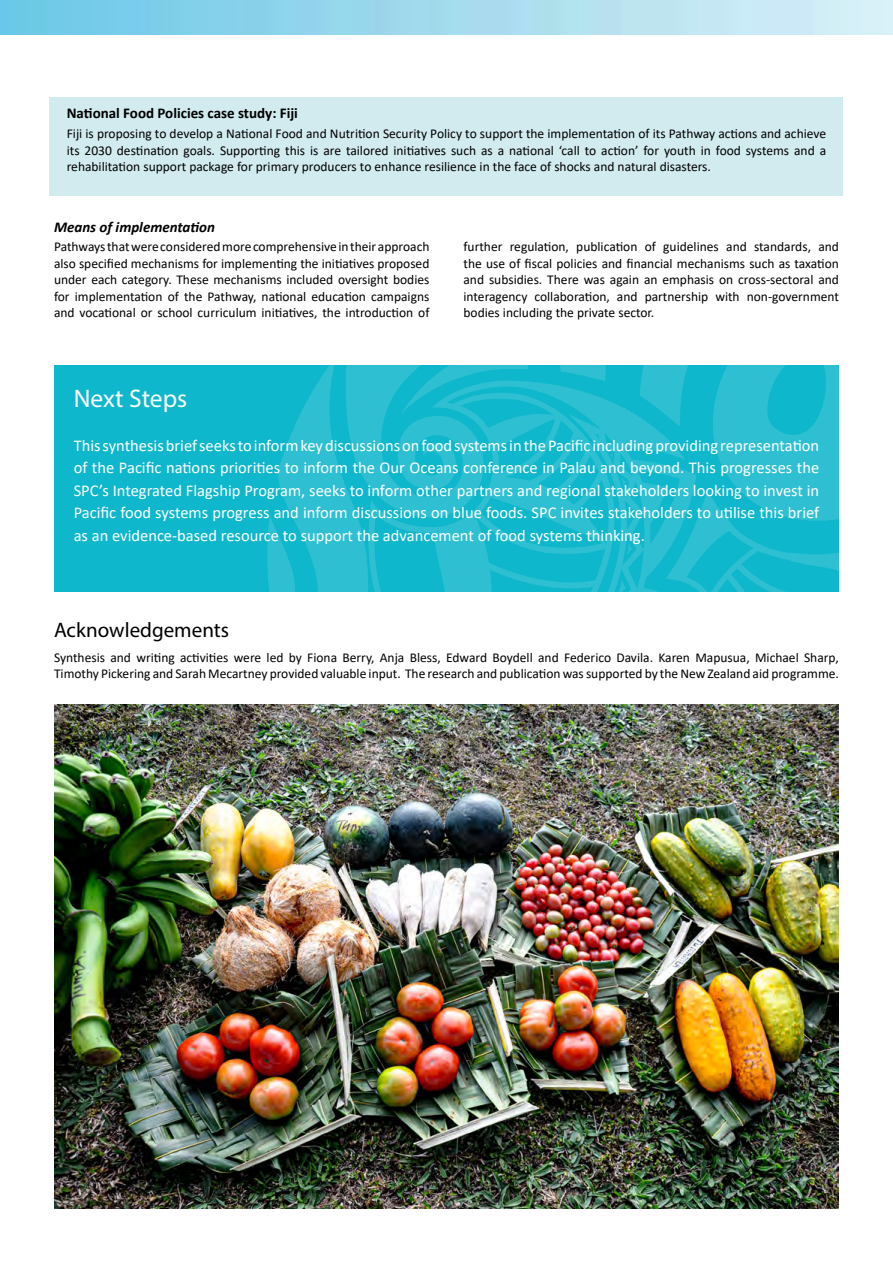
<style>
.page{position:relative;width:893px;height:1263px;background:#fff}
.page>*{position:absolute;margin:0;border:0;box-sizing:border-box;transform-origin:0 0}
.t1{font:25.5px "Myriad Pro";color:#fff}
.t2{font:21px "Myriad Pro";color:#000}
.t3{font:16.5px/22.5px "Calibri";color:#fff;text-align:justify}
.t4{font:700 15px "Calibri";color:#000}
.t5{font:italic 700 15px "Calibri";color:#000}
.t6{font:13.5px/16.5px "Calibri";color:#000;text-align:justify}
</style>
<div class="page">
<img style="left:0;top:0;width:893px;height:35px">
<div style="left:54px;top:365px;width:785px;height:227px;background:#0fb7cc"></div>
<img style="left:268px;top:365px;width:571px;height:227px">
<div style="left:50px;top:97px;width:793px;height:29px;background:#d2ebef"></div>
<div style="left:50px;top:118px;width:793px;height:61px;background:#d2ebef"></div>
<div style="left:50px;top:167px;width:793px;height:28px;background:#d2ebef"></div>
<img style="left:54px;top:704px;width:785px;height:505px">
<p class="t4" style="left:67px;top:102px;width:233px">National Food Policies case study: Fiji</p>
<p class="t6" style="left:67px;top:125px;width:761px">Fiji is proposing to develop a National Food and Nutrition Security Policy to support the implementation of its Pathway actions and achieve its 2030 destination goals. Supporting this is are tailored initiatives such as a national ‘call to action’ for youth in food systems and a rehabilitation support package for primary producers to enhance resilience in the face of shocks and natural disasters.</p>
<p class="t5" style="left:54px;top:217px;width:163px">Means of implementation</p>
<p class="t6" style="left:54px;top:238px;width:377px">Pathways that were considered more comprehensive in their approach also specified mechanisms for implementing the initiatives proposed under each category. These mechanisms included oversight bodies for implementation of the Pathway, national education campaigns and vocational or school curriculum initiatives, the introduction of</p>
<p class="t6" style="left:463px;top:238px;width:377px">further regulation, publication of guidelines and standards, and the use of fiscal policies and financial mechanisms such as taxation and subsidies. There was again an emphasis on cross-sectoral and interagency collaboration, and partnership with non-government bodies including the private sector.</p>
<h1 class="t1" style="left:74px;top:383px;width:115px">Next Steps</h1>
<p class="t3" style="left:74px;top:434px;width:747px">This synthesis brief seeks to inform key discussions on food systems in the Pacific including providing representation of the Pacific nations priorities to inform the Our Oceans conference in Palau and beyond. This progresses the SPC’s Integrated Flagship Program, seeks to inform other partners and regional stakeholders looking to invest in Pacific food systems progress and inform discussions on blue foods. SPC invites stakeholders to utilise this brief as an evidence-based resource to support the advancement of food systems thinking.</p>
<h2 class="t2" style="left:54px;top:617px;width:177px">Acknowledgements</h2>
<p class="t6" style="left:54px;top:648px;width:786px">Synthesis and writing activities were led by Fiona Berry, Anja Bless, Edward Boydell and Federico Davila. Karen Mapusua, Michael Sharp,<br>Timothy Pickering and Sarah Mecartney provided valuable input. The research and publication was supported by the New Zealand aid programme.</p>
</div>
